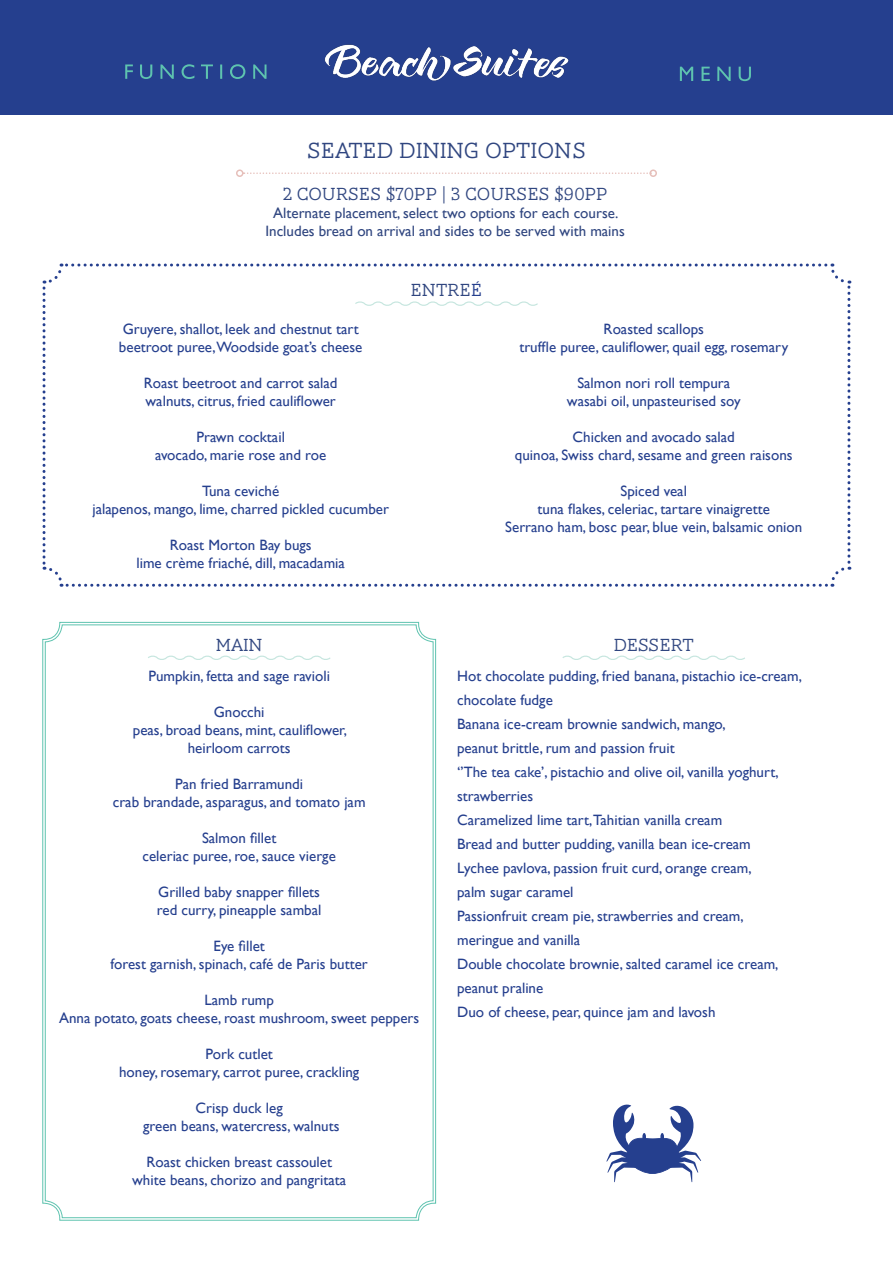
<style>
.page{position:relative;width:893px;height:1263px;background:#fff}
.page>*{position:absolute;margin:0;border:0;box-sizing:border-box;transform-origin:0 0}
.MW_-_SUB_HEADER{font:300 22.5px "AW Conqueror Slab";color:#304680}
.MW_-_SUB_HEADER-2{font:300 18px "AW Conqueror Slab";color:#304680}
.MW_-_SUB_HEADER-3{font:300 18px "AW Conqueror Slab";letter-spacing:-.025em;color:#304680}
.COPY{font:15px/18px "Gill Sans";color:#253f8e;text-align:center}
.MW_-_COPY{font:15px/18px "Gill Sans";color:#304680;text-align:center}
.s1{color:#253f8e}
</style>
<div class="page">
<div style="left:0;top:0;width:893px;height:115px;background:#253f8e"></div>
<svg style="left:125px;top:64px;width:141px;height:15px"></svg>
<svg style="left:680px;top:67px;width:71px;height:14px"></svg>
<img style="left:324px;top:44px;width:245px;height:37px">
<svg style="left:243px;top:172px;width:405px;height:2px"></svg>
<div style="left:649px;top:169px;width:8px;height:8px;border:2px solid #e6bfba;border-radius:50%"></div>
<div style="left:236px;top:169px;width:7px;height:8px;border:2px solid #e6bfba;border-radius:50%"></div>
<svg style="left:43px;top:264px;width:807px;height:323px"></svg>
<svg style="left:562px;top:655px;width:183px;height:5px"></svg>
<svg style="left:42px;top:622px;width:394px;height:599px"></svg>
<svg style="left:606px;top:1104px;width:95px;height:78px"></svg>
<p class="MW_-_SUB_HEADER" style="left:306px;top:139px;width:282px">SEATED DINING OPTIONS</p>
<p class="MW_-_SUB_HEADER-2" style="left:282px;top:185px;width:327px">2 COURSES $70PP | 3 COURSES $90PP</p>
<p class="MW_-_COPY" style="left:265px;top:204px;width:361px">Alternate placement, select two options for each course.<br>Includes bread on arrival and sides to be served with mains</p>
<p class="COPY" style="left:119px;top:319px;width:245px;text-align:left">Gruyere, shallot, leek and chestnut tart beetroot puree,Woodside goat’s cheese</p>
<p class="COPY" style="left:144px;top:373px;width:195px;text-align:left">Roast beetroot and carrot salad walnuts, citrus, fried cauliflower</p>
<p class="COPY" style="left:155px;top:427px;width:173px">Prawn cocktail<br>avocado, marie rose and roe</p>
<p class="COPY" style="left:92px;top:481px;width:298px">Tuna ceviché<br>jalapenos, mango, lime, charred pickled cucumber</p>
<p class="COPY" style="left:136px;top:535px;width:210px">Roast Morton Bay bugs<br>lime crème friaché, dill, macadamia</p>
<p class="MW_-_SUB_HEADER-2" style="left:411px;top:281px;width:73px">ENTRE<span class="s1">É</span></p>
<p class="COPY" style="left:519px;top:319px;width:270px">Roasted scallops<br>truffle puree, cauliflower, quail egg, rosemary</p>
<p class="COPY" style="left:567px;top:373px;width:175px">Salmon nori roll tempura wasabi oil, unpasteurised soy</p>
<p class="COPY" style="left:515px;top:427px;width:279px">Chicken and avocado salad<br>quinoa, Swiss chard, sesame and green raisons</p>
<p class="COPY" style="left:538px;top:481px;width:234px">Spiced veal<br>tuna flakes, celeriac, tartare vinaigrette</p>
<p class="COPY" style="left:505px;top:517px;width:298px">Serrano ham, bosc pear, blue vein, balsamic onion</p>
<p class="MW_-_SUB_HEADER-2" style="left:216px;top:635px;width:48px">MAIN</p>
<p class="COPY" style="left:148px;top:667px;width:183px">Pumpkin, fetta and sage ravioli</p>
<p class="COPY" style="left:133px;top:703px;width:216px">Gnocchi<br>peas, broad beans, mint, cauliflower, heirloom carrots</p>
<p class="COPY" style="left:113px;top:775px;width:254px">Pan fried Barramundi<br>crab brandade, asparagus, and tomato jam</p>
<p class="COPY" style="left:202px;top:829px;width:76px">Salmon fillet</p>
<p class="COPY" style="left:143px;top:847px;width:195px">celeriac puree, roe, sauce vierge</p>
<p class="COPY" style="left:157px;top:883px;width:166px;text-align:left">Grilled baby snapper fillets red curry, pineapple sambal</p>
<p class="COPY" style="left:213px;top:937px;width:53px">Eye fillet</p>
<p class="COPY" style="left:111px;top:955px;width:259px">forest garnish, spinach, café de Paris butter</p>
<p class="COPY" style="left:59px;top:991px;width:362px">Lamb rump<br>Anna potato, goats cheese, roast mushroom, sweet peppers</p>
<p class="COPY" style="left:119px;top:1045px;width:242px">Pork cutlet<br>honey, rosemary, carrot puree, crackling</p>
<p class="COPY" style="left:143px;top:1099px;width:198px">Crisp duck leg<br>green beans, watercress, walnuts</p>
<p class="COPY" style="left:132px;top:1153px;width:216px">Roast chicken breast cassoulet white beans, chorizo and pangritata</p>
<p class="MW_-_SUB_HEADER-3" style="left:614px;top:635px;width:82px">DESSERT</p>
<p class="COPY" style="left:457px;top:664px;width:346px;line-height:24px;text-align:left">Hot chocolate pudding, fried banana, pistachio ice-cream, chocolate fudge</p>
<p class="COPY" style="left:457px;top:712px;width:270px;line-height:24px;text-align:left">Banana ice-cream brownie sandwich, mango, peanut brittle, rum and passion fruit</p>
<p class="COPY" style="left:457px;top:760px;width:323px;line-height:24px;text-align:left">‘’The tea cake’, pistachio and olive oil, vanilla yoghurt, strawberries</p>
<p class="COPY" style="left:457px;top:811px;width:267px">Caramelized lime tart,Tahitian vanilla cream</p>
<p class="COPY" style="left:457px;top:835px;width:295px">Bread and butter pudding, vanilla bean ice-cream</p>
<p class="COPY" style="left:457px;top:856px;width:296px;line-height:24px;text-align:left">Lychee pavlova, passion fruit curd, orange cream, palm sugar caramel</p>
<p class="COPY" style="left:457px;top:904px;width:288px;line-height:24px;text-align:left">Passionfruit cream pie, strawberries and cream, meringue and vanilla</p>
<p class="COPY" style="left:457px;top:952px;width:323px;line-height:24px;text-align:left">Double chocolate brownie, salted caramel ice cream, peanut praline</p>
<p class="COPY" style="left:457px;top:1003px;width:260px">Duo of cheese, pear, quince jam and lavosh</p>
</div>
